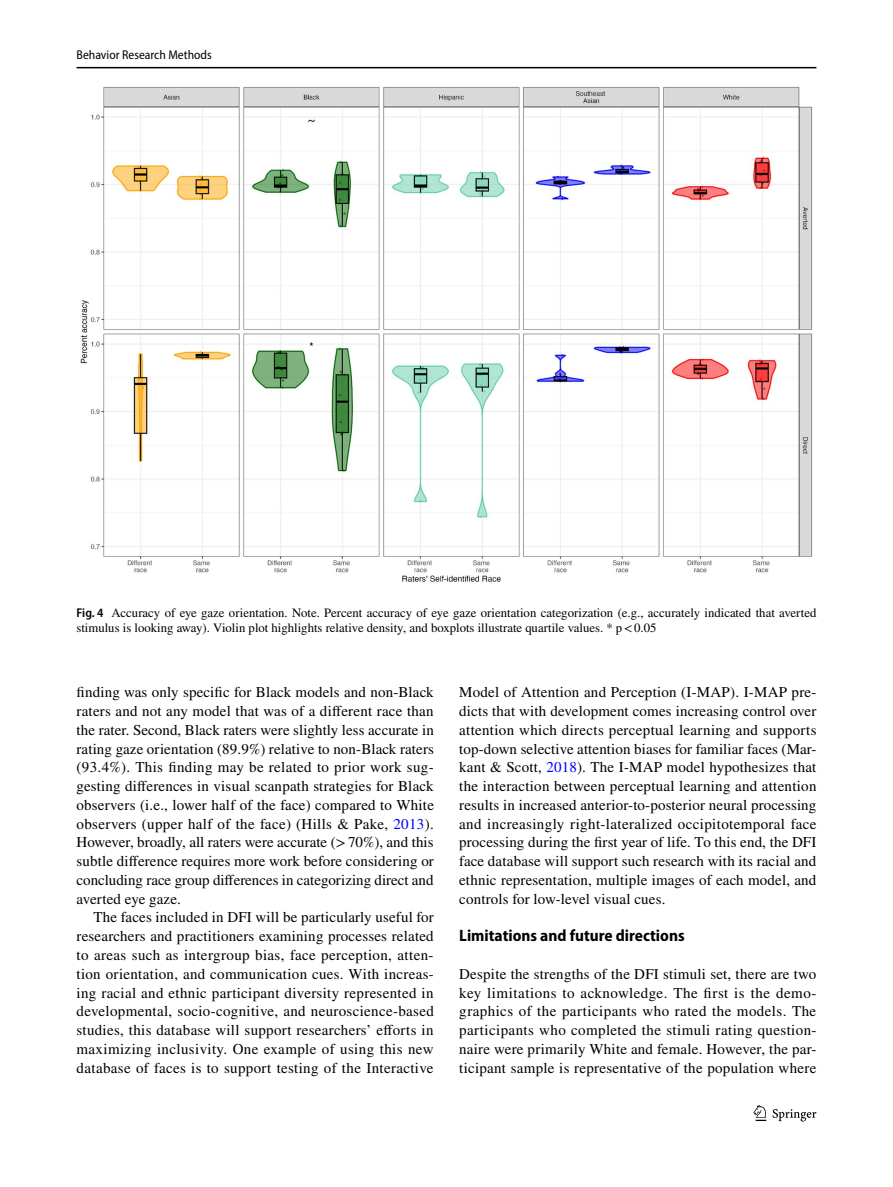
<style>
.page{position:relative;width:893px;height:1187px;background:#fff}
.page>*{position:absolute;margin:0;border:0;box-sizing:border-box;transform-origin:0 0}
.t1{font:700 semi-condensed 16.5px "Myriad Pro";color:#000}
.t2{font:15px/18.8px "STIX";letter-spacing:.01em;color:#000;text-align:justify}
.t3{font:12.75px/15px "STIX";color:#000}
.t4{font:semi-condensed 12.75px "Myriad Pro";color:#000}
.s1{font-family:"Myriad Pro";font-weight:600;font-stretch:semi-condensed}
.s2{color:#00f}
</style>
<div class="page">
<hr style="left:77px;top:67px;width:739px;height:1px;background:#000">
<svg style="left:753px;top:1105px;width:13px;height:15px"></svg>
<svg style="left:773px;top:1109px;width:43px;height:12px"></svg>
<img style="left:81px;top:87px;width:731px;height:495px">
<p class="t4" style="left:77px;top:48px;width:137px">Behavior Research Methods</p>
<p class="t3" style="left:77px;top:606px;width:741px"><span class="s1">Fig. 4</span> Accuracy of eye gaze orientation. Note. Percent accuracy of eye gaze orientation categorization (e.g., accurately indicated that averted stimulus is looking away). Violin plot highlights relative density, and boxplots illustrate quartile values. * p&lt;0.05</p>
<p class="t2" style="left:77px;top:684px;width:359px">finding was only specific for Black models and non-Black raters and not any model that was of a different race than the rater. Second, Black raters were slightly less accurate in rating gaze orientation (89.9%) relative to non-Black raters (93.4%). This finding may be related to prior work sug&shy;gesting differences in visual scanpath strategies for Black observers (i.e., lower half of the face) compared to White observers (upper half of the face) (Hills &amp; Pake, <span class="s2">2013</span>).<br>However, broadly, all raters were accurate (&gt;70%), and this subtle difference requires more work before considering or concluding race group differences in categorizing direct and averted eye gaze.</p>
<p class="t2" style="left:77px;top:909px;width:359px;text-indent:17px">The faces included in DFI will be particularly useful for researchers and practitioners examining processes related to areas such as intergroup bias, face perception, atten&shy;tion orientation, and communication cues. With increas&shy;ing racial and ethnic participant diversity represented in developmental, socio-cognitive, and neuroscience-based studies, this database will support researchers’ efforts in maximizing inclusivity. One example of using this new database of faces is to support testing of the Interactive</p>
<p class="t2" style="left:459px;top:684px;width:359px">Model of Attention and Perception (I-MAP). I-MAP pre&shy;dicts that with development comes increasing control over attention which directs perceptual learning and supports top-down selective attention biases for familiar faces (Mar&shy;kant &amp; Scott, <span class="s2">2018</span>). The I-MAP model hypothesizes that the interaction between perceptual learning and attention results in increased anterior-to-posterior neural processing and increasingly right-lateralized occipitotemporal face processing during the first year of life. To this end, the DFI face database will support such research with its racial and ethnic representation, multiple images of each model, and controls for low-level visual cues.</p>
<p class="t1" style="left:459px;top:926px;width:227px">Limitations and future directions</p>
<p class="t2" style="left:459px;top:965px;width:359px">Despite the strengths of the DFI stimuli set, there are two key limitations to acknowledge. The first is the demo&shy;graphics of the participants who rated the models. The participants who completed the stimuli rating question&shy;naire were primarily White and female. However, the par&shy;ticipant sample is representative of the population where</p>
</div>
